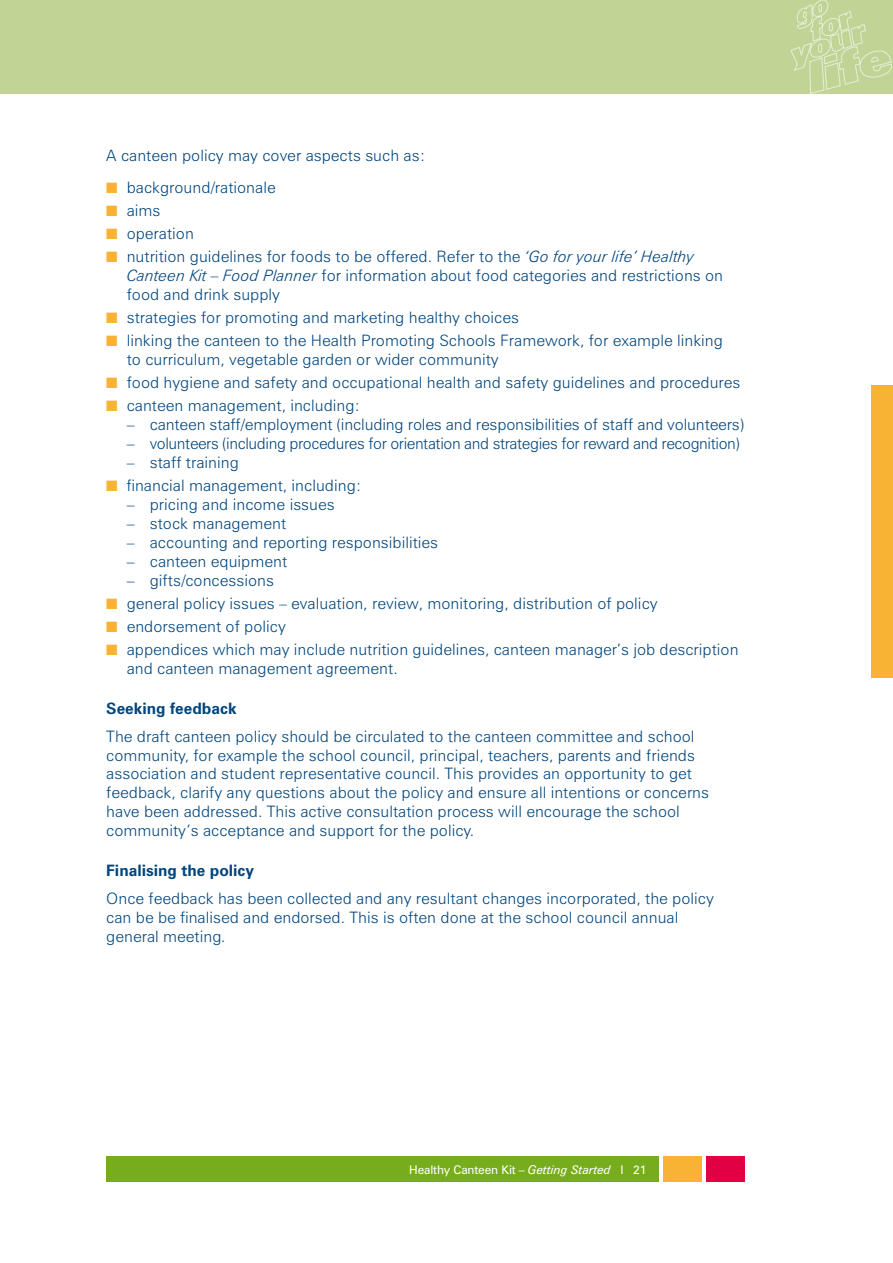
<style>
.page{position:relative;width:893px;height:1263px;background:#fff}
.page>*{position:absolute;margin:0;border:0;box-sizing:border-box;transform-origin:0 0}
.t1{font:300 15.75px/23.1px "Zurich BT";color:#00457d}
.t2{font:300 15.75px "Zurich BT";letter-spacing:-.025em;color:#00457d}
.t3{font:700 15.75px "Zurich BT";color:#00457d}
.t4{font:15px/23.1px "Zapf Dingbats ITC";color:#f8b334;text-align:justify}
.t5{font:12px "Zurich BT";letter-spacing:-.01em;color:#fff}
.s1{font-style:italic}
</style>
<div class="page">
<div style="left:0;top:0;width:893px;height:94px;background:#c0d595"></div>
<div style="left:106px;top:1157px;width:553px;height:25px;background:#77ad1c"></div>
<div style="left:706px;top:1157px;width:38px;height:25px;background:#e20043"></div>
<div style="left:663px;top:1157px;width:39px;height:25px;background:#f8b334"></div>
<svg style="left:791px;top:0;width:101px;height:93px"></svg>
<div style="left:872px;top:385px;width:21px;height:292px;background:#f8b334"></div>
<p class="t1" style="left:127px;top:139px;width:300px;line-height:31.7px;text-indent:-20px">A canteen policy may cover aspects such as: background/rationale</p>
<p class="t1" style="left:127px;top:198px;width:569px">aims<br>operation<br>nutrition guidelines for foods to be offered. Refer to the <span class="s1">‘Go for your life’ Healthy</span></p>
<p class="t1" style="left:127px;top:266px;width:598px;line-height:18.9px"><span class="s1">Canteen Kit – Food Planner</span> for information about food categories and restrictions on food and drink supply</p>
<p class="t1" style="left:127px;top:306px;width:598px">strategies for promoting and marketing healthy choices<br>linking the canteen to the Health Promoting Schools Framework, for example linking</p>
<p class="t1" style="left:127px;top:348px;width:615px">to curriculum, vegetable garden or wider community<br>food hygiene and safety and occupational health and safety guidelines and procedures canteen management, including:</p>
<p class="t1" style="left:127px;top:413px;width:619px">– canteen staff/employment (including roles and responsibilities of staff and volunteers)</p>
<p class="t2" style="left:127px;top:434px;width:615px">– volunteers (including procedures for orientation and strategies for reward and recognition)</p>
<p class="t1" style="left:127px;top:451px;width:236px">– staff training<br>financial management, including:</p>
<p class="t1" style="left:127px;top:493px;width:210px">– pricing and income issues</p>
<p class="t1" style="left:127px;top:512px;width:161px">– stock management</p>
<p class="t1" style="left:127px;top:531px;width:313px">– accounting and reporting responsibilities</p>
<p class="t1" style="left:127px;top:549px;width:162px">– canteen equipment</p>
<p class="t1" style="left:127px;top:568px;width:613px">– gifts/concessions<br>general policy issues – evaluation, review, monitoring, distribution of policy endorsement of policy<br>appendices which may include nutrition guidelines, canteen manager’s job description</p>
<p class="t1" style="left:127px;top:657px;width:273px">and canteen management agreement.</p>
<p class="t3" style="left:106px;top:699px;width:132px">Seeking feedback</p>
<p class="t1" style="left:106px;top:726px;width:604px;line-height:18.9px">The draft canteen policy should be circulated to the canteen committee and school community, for example the school council, principal, teachers, parents and friends association and student representative council. This provides an opportunity to get feedback, clarify any questions about the policy and ensure all intentions or concerns have been addressed. This active consultation process will encourage the school community’s acceptance and support for the policy.</p>
<p class="t3" style="left:106px;top:861px;width:149px">Finalising the policy</p>
<p class="t1" style="left:106px;top:888px;width:609px;line-height:18.9px">Once feedback has been collected and any resultant changes incorporated, the policy can be be finalised and endorsed. This is often done at the school council annual general meeting.</p>
<p class="t4" style="left:106px;top:176px;width:13px">■ ■ ■ ■</p>
<p class="t4" style="left:106px;top:475px;width:13px">■</p>
<p class="t4" style="left:106px;top:592px;width:13px">■ ■ ■</p>
<p class="t5" style="left:409px;top:1162px;width:239px">Healthy Canteen Kit – <span class="s1">Getting Started</span> I 21</p>
</div>
